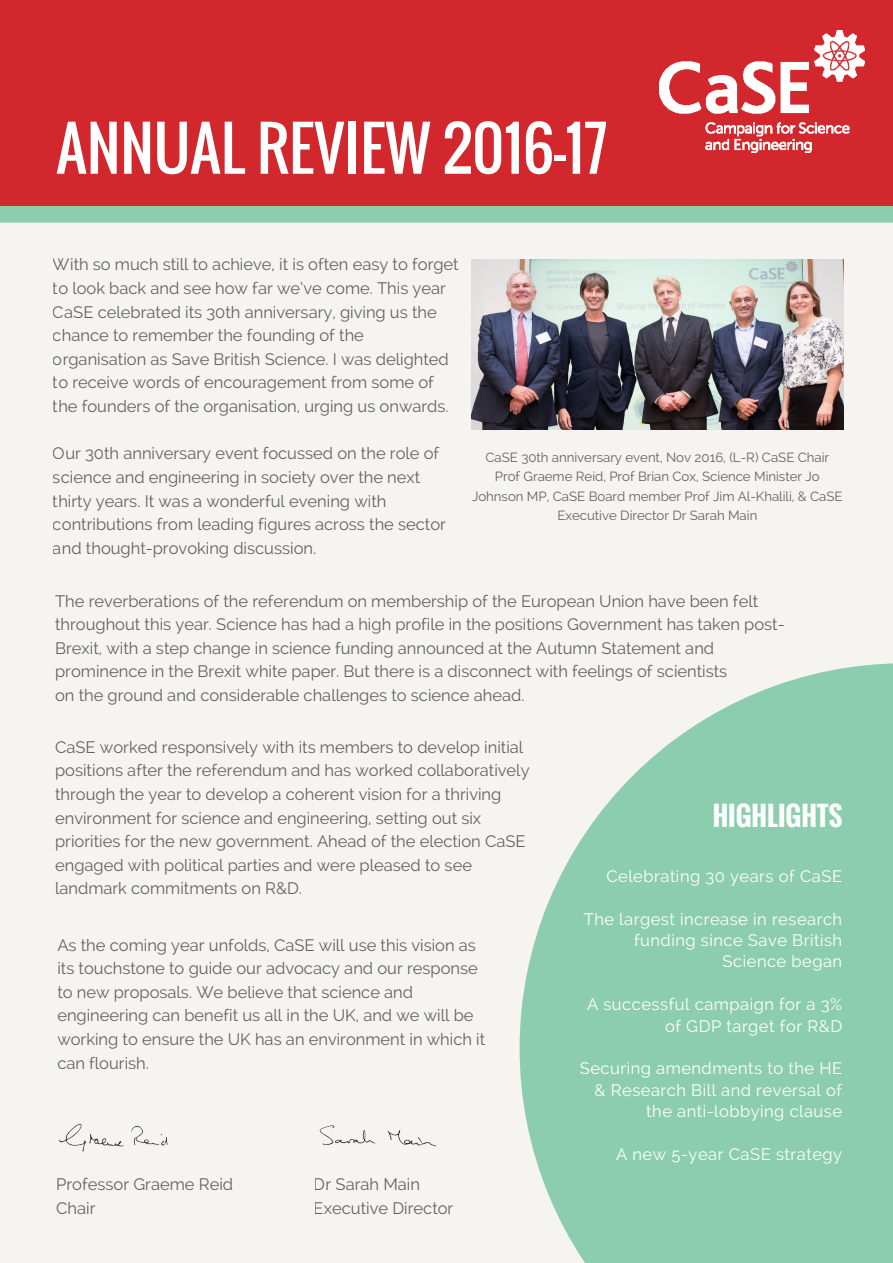
<style>
.page{position:relative;width:893px;height:1263px;background:#fff}
.page>*{position:absolute;margin:0;border:0;box-sizing:border-box;transform-origin:0 0}
.t1{font:59.55px "Oswald";color:#feffff}
.t2{font:700 26.4px "Oswald";color:#feffff}
.t3{font:16.5px/23.5px "Raleway";color:#000}
.t4{font:16.5px/21.3px "Raleway";letter-spacing:.03em;color:#feffff;text-align:right}
.t5{font:13.2px/19px "Raleway";color:#000;text-align:center}
</style>
<div class="page">
<div style="left:0;top:0;width:892px;height:1262px;background:#f5f4f1"></div>
<div style="left:0;top:0;width:892px;height:208px;background:#d1272d"></div>
<div style="left:0;top:206px;width:892px;height:17px;background:#8ccdb0"></div>
<img style="left:659px;top:30px;width:205px;height:123px">
<svg style="left:519px;top:663px;width:373px;height:599px;fill:#8ccdb0"></svg>
<img style="left:58px;top:1124px;width:110px;height:28px">
<img style="left:471px;top:260px;width:372px;height:169px">
<img style="left:319px;top:1125px;width:118px;height:22px">
<h1 class="t1" style="left:56px;top:103px;width:553px">ANNUAL REVIEW 2016-17</h1>
<p class="t3" style="left:53px;top:253px;width:407px">With so much still to achieve, it is often easy to forget to look back and see how far we’ve come. This year CaSE celebrated its 30th anniversary, giving us the chance to remember the founding of the organisation as Save British Science. I was delighted to receive words of encouragement from some of the founders of the organisation, urging us onwards.</p>
<p class="t3" style="left:53px;top:442px;width:394px">Our 30th anniversary event focussed on the role of science and engineering in society over the next thirty years. It was a wonderful evening with contributions from leading figures across the sector and thought-provoking discussion.</p>
<p class="t5" style="left:472px;top:448px;width:372px">CaSE 30th anniversary event, Nov 2016, (L-R) CaSE Chair Prof Graeme Reid, Prof Brian Cox, Science Minister Jo Johnson MP, CaSE Board member Prof Jim Al-Khalili, &amp; CaSE Executive Director Dr Sarah Main</p>
<p class="t3" style="left:55px;top:589px;width:731px">The reverberations of the referendum on membership of the European Union have been felt throughout this year. Science has had a high profile in the positions Government has taken post-Brexit, with a step change in science funding announced at the Autumn Statement and prominence in the Brexit white paper. But there is a disconnect with feelings of scientists<br>on the ground and considerable challenges to science ahead.</p>
<p class="t3" style="left:55px;top:735px;width:476px">CaSE worked responsively with its members to develop initial positions after the referendum and has worked collaboratively through the year to develop a coherent vision for a thriving environment for science and engineering, setting out six priorities for the new government. Ahead of the election CaSE engaged with political parties and were pleased to see landmark commitments on R&amp;D.</p>
<p class="t3" style="left:57px;top:933px;width:429px">As the coming year unfolds, CaSE will use this vision as its touchstone to guide our advocacy and our response to new proposals. We believe that science and engineering can benefit us all in the UK, and we will be working to ensure the UK has an environment in which it can flourish.</p>
<p class="t3" style="left:56px;top:1171px;width:178px;line-height:24.8px">Professor Graeme Reid<br>Chair</p>
<p class="t3" style="left:314px;top:1171px;width:141px;line-height:24.8px">Dr Sarah Main<br>Executive Director</p>
<h2 class="t2" style="left:712px;top:796px;width:131px">HIGHLIGHTS</h2>
<p class="t4" style="left:606px;top:865px;width:237px">Celebrating 30 years of CaSE</p>
<p class="t4" style="left:583px;top:908px;width:260px">The largest increase in research funding since Save British<br>Science began</p>
<p class="t4" style="left:587px;top:994px;width:257px">A successful campaign for a 3% of GDP target for R&amp;D</p>
<p class="t4" style="left:579px;top:1058px;width:264px">Securing amendments to the HE &amp; Research Bill and reversal of the anti-lobbying clause</p>
<p class="t4" style="left:616px;top:1143px;width:227px">A new 5-year CaSE strategy</p>
</div>
